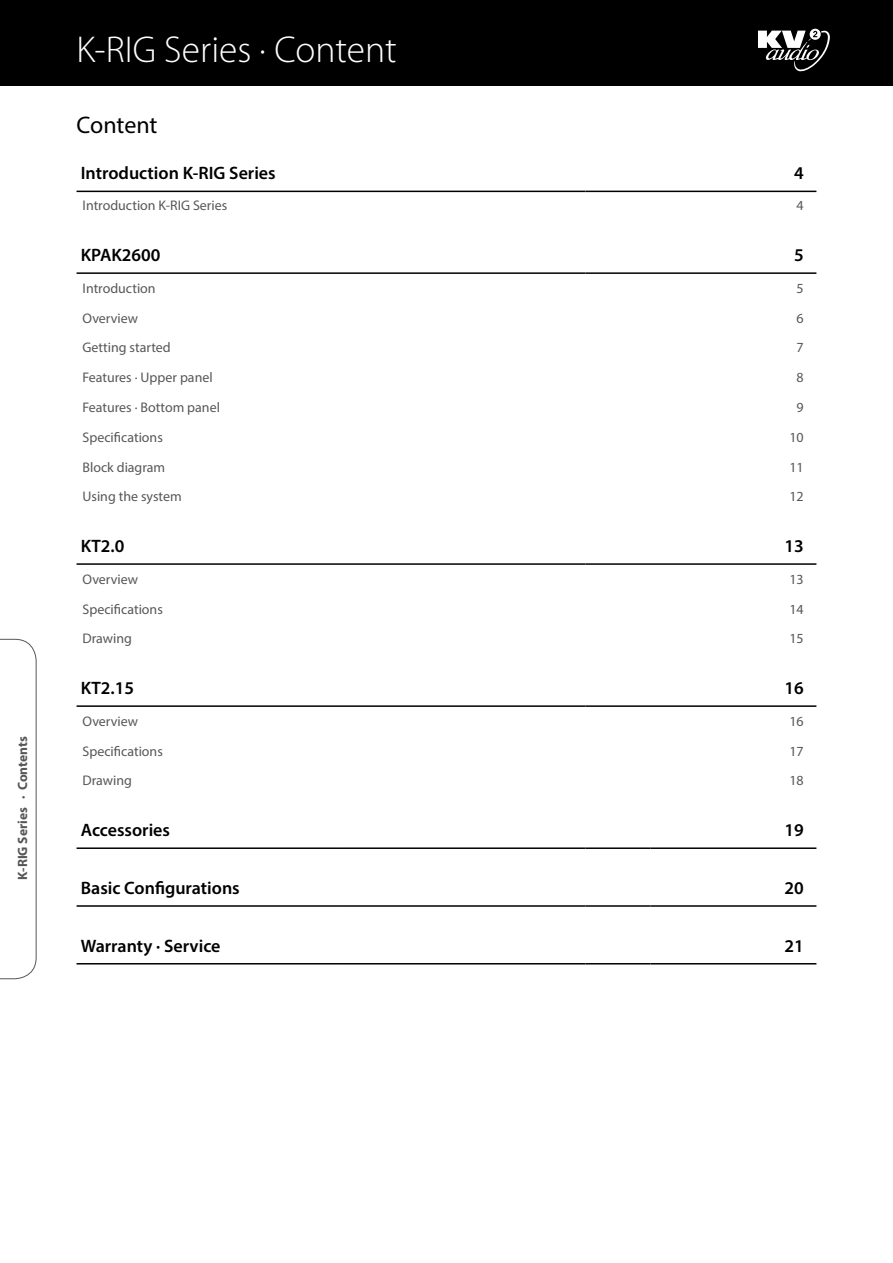
<style>
.page{position:relative;width:893px;height:1263px;background:#fff}
.page>*{position:absolute;margin:0;border:0;box-sizing:border-box;transform-origin:0 0}
.t1{font:300 37.5px "Myriad Pro";color:#fff}
.t2{font:24px "Myriad Pro";letter-spacing:-.005em;color:#000}
.t3{font:600 18px "Myriad Pro";color:#000}
.t4{font:13.95px "Myriad Pro";color:#575756}
.t5{font:700 13.5px "Myriad Pro";color:#575756}
</style>
<div class="page">
<div style="left:0;top:0;width:893px;height:85px;background:#000"></div>
<hr style="left:77px;top:191px;width:508px;height:1px;background:#000">
<hr style="left:585px;top:191px;width:231px;height:1px;background:#000">
<hr style="left:77px;top:272px;width:508px;height:2px;background:#000">
<hr style="left:585px;top:272px;width:231px;height:2px;background:#000">
<hr style="left:77px;top:563px;width:508px;height:2px;background:#000">
<hr style="left:585px;top:563px;width:231px;height:2px;background:#000">
<hr style="left:77px;top:705px;width:508px;height:2px;background:#000">
<hr style="left:585px;top:705px;width:231px;height:2px;background:#000">
<hr style="left:77px;top:847px;width:266px;height:2px;background:#000">
<hr style="left:343px;top:847px;width:242px;height:2px;background:#000">
<hr style="left:585px;top:847px;width:66px;height:2px;background:#000">
<hr style="left:651px;top:847px;width:165px;height:2px;background:#000">
<hr style="left:77px;top:905px;width:266px;height:2px;background:#000">
<hr style="left:343px;top:905px;width:242px;height:2px;background:#000">
<hr style="left:585px;top:905px;width:66px;height:2px;background:#000">
<hr style="left:651px;top:905px;width:165px;height:2px;background:#000">
<hr style="left:77px;top:963px;width:266px;height:1px;background:#000">
<hr style="left:343px;top:963px;width:242px;height:1px;background:#000">
<hr style="left:585px;top:963px;width:66px;height:1px;background:#000">
<hr style="left:651px;top:963px;width:165px;height:1px;background:#000">
<svg style="left:0;top:639px;width:37px;height:340px"></svg>
<svg style="left:758px;top:29px;width:72px;height:43px"></svg>
<p class="t5" style="left:14px;top:880px;width:145px;rotate:-90deg">K-RIG Series · Contents</p>
<h1 class="t1" style="left:77px;top:27px;width:322px">K-RIG Series · Content</h1>
<h2 class="t2" style="left:77px;top:110px;width:83px">Content</h2>
<p class="t3" style="left:81px;top:162px;width:196px">Introduction K-RIG Series</p>
<p class="t3" style="left:794px;top:162px;width:11px">4</p>
<p class="t4" style="left:83px;top:197px;width:146px">Introduction K-RIG Series</p>
<p class="t4" style="left:796px;top:197px;width:9px">4</p>
<p class="t3" style="left:81px;top:244px;width:81px">KPAK2600</p>
<p class="t3" style="left:794px;top:244px;width:11px">5</p>
<p class="t4" style="left:83px;top:280px;width:75px">Introduction</p>
<p class="t4" style="left:796px;top:280px;width:9px">5</p>
<p class="t4" style="left:83px;top:309px;width:57px">Overview</p>
<p class="t4" style="left:796px;top:309px;width:9px">6</p>
<p class="t4" style="left:83px;top:339px;width:90px">Getting started</p>
<p class="t4" style="left:796px;top:339px;width:9px">7</p>
<p class="t4" style="left:83px;top:369px;width:132px">Features · Upper panel</p>
<p class="t4" style="left:796px;top:369px;width:9px">8</p>
<p class="t4" style="left:83px;top:399px;width:139px">Features · Bottom panel</p>
<p class="t4" style="left:796px;top:399px;width:9px">9</p>
<p class="t4" style="left:83px;top:428px;width:82px">Specifications</p>
<p class="t4" style="left:789px;top:428px;width:16px">10</p>
<p class="t4" style="left:83px;top:458px;width:84px">Block diagram</p>
<p class="t4" style="left:789px;top:458px;width:16px">11</p>
<p class="t4" style="left:83px;top:488px;width:101px">Using the system</p>
<p class="t4" style="left:789px;top:488px;width:16px">12</p>
<p class="t3" style="left:81px;top:534px;width:45px">KT2.0</p>
<p class="t3" style="left:784px;top:534px;width:21px">13</p>
<p class="t4" style="left:83px;top:570px;width:57px">Overview</p>
<p class="t4" style="left:789px;top:570px;width:16px">13</p>
<p class="t4" style="left:83px;top:600px;width:82px">Specifications</p>
<p class="t4" style="left:789px;top:600px;width:16px">14</p>
<p class="t4" style="left:83px;top:630px;width:51px">Drawing</p>
<p class="t4" style="left:789px;top:630px;width:16px">15</p>
<p class="t3" style="left:81px;top:677px;width:55px">KT2.15</p>
<p class="t3" style="left:784px;top:677px;width:21px">16</p>
<p class="t4" style="left:83px;top:712px;width:57px">Overview</p>
<p class="t4" style="left:789px;top:712px;width:16px">16</p>
<p class="t4" style="left:83px;top:742px;width:82px">Specifications</p>
<p class="t4" style="left:789px;top:742px;width:16px">17</p>
<p class="t4" style="left:83px;top:772px;width:51px">Drawing</p>
<p class="t4" style="left:789px;top:772px;width:16px">18</p>
<p class="t3" style="left:81px;top:819px;width:91px">Accessories</p>
<p class="t3" style="left:784px;top:819px;width:21px">19</p>
<p class="t3" style="left:81px;top:876px;width:161px">Basic Configurations</p>
<p class="t3" style="left:784px;top:876px;width:21px">20</p>
<p class="t3" style="left:81px;top:934px;width:141px">Warranty · Service</p>
<p class="t3" style="left:784px;top:934px;width:21px">21</p>
</div>
